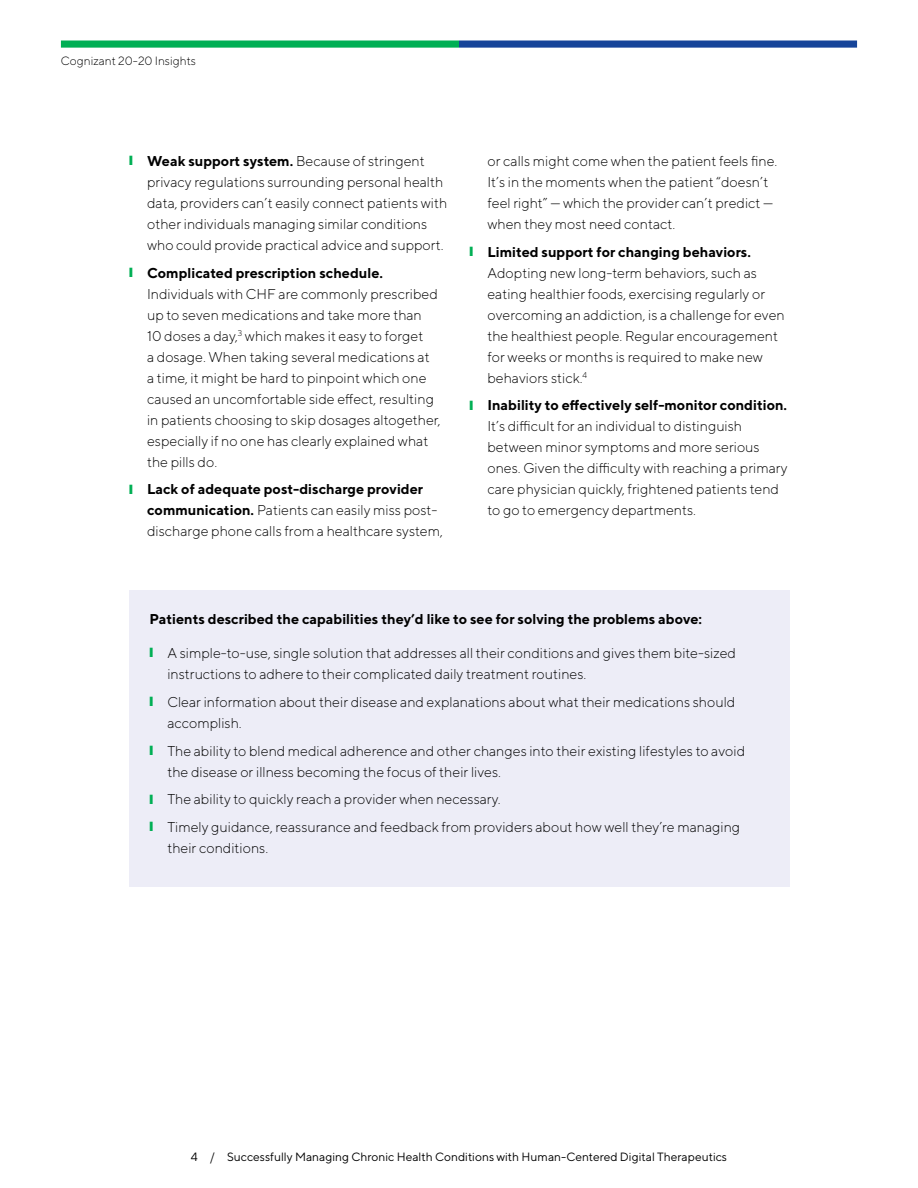
<style>
.page{position:relative;width:918px;height:1188px;background:#fff}
.page>*{position:absolute;margin:0;border:0;box-sizing:border-box;transform-origin:0 0}
.t1{font:300 14.25px/21px "TT Norms";color:#000}
.Executive_Summary_bo{font:700 14.25px "TT Norms";color:#000}
.Folio_Centered_8_10{font:12px "TT Norms";color:#000}
.Running_header_left{font:300 12px "TT Norms";color:#000}
.s1{color:#00af54}
.s2{font-weight:700}
</style>
<div class="page">
<div style="left:459px;top:40px;width:398px;height:8px;background:#164499"></div>
<div style="left:61px;top:40px;width:398px;height:8px;background:#00af54"></div>
<div style="left:129px;top:590px;width:660px;height:297px;background:#ededf7"></div>
<p class="Running_header_left" style="left:61px;top:53px;width:137px">Cognizant 20-20 Insights</p>
<p class="t1" style="left:147px;top:150px;width:302px;text-indent:-18px"><span class="s1">❙</span> <span class="s2">Weak support system.</span> Because of stringent privacy regulations surrounding personal health data, providers can’t easily connect patients with other individuals managing similar conditions who could provide practical advice and support.</p>
<p class="t1" style="left:147px;top:262px;width:295px;text-indent:-18px"><span class="s1">❙</span> <span class="s2">Complicated prescription schedule.<br></span>Individuals with CHF are commonly prescribed up to seven medications and take more than<br>10 doses a day,<sup>3</sup> which makes it easy to forget<br>a dosage. When taking several medications at<br>a time, it might be hard to pinpoint which one caused an uncomfortable side effect, resulting in patients choosing to skip dosages altogether, especially if no one has clearly explained what the pills do.</p>
<p class="t1" style="left:147px;top:479px;width:297px;text-indent:-18px"><span class="s1">❙</span> <span class="s2">Lack of adequate post-discharge provider communication.</span> Patients can easily miss post&shy;discharge phone calls from a healthcare system,</p>
<p class="t1" style="left:487px;top:150px;width:291px">or calls might come when the patient feels fine.<br>It’s in the moments when the patient “doesn’t feel right” — which the provider can’t predict — when they most need contact.</p>
<p class="t1" style="left:487px;top:241px;width:299px;text-indent:-18px"><span class="s1">❙</span> <span class="s2">Limited support for changing behaviors.<br></span>Adopting new long-term behaviors, such as eating healthier foods, exercising regularly or overcoming an addiction, is a challenge for even the healthiest people. Regular encouragement for weeks or months is required to make new behaviors stick.<sup>4</sup></p>
<p class="t1" style="left:487px;top:395px;width:302px;text-indent:-18px"><span class="s1">❙</span> <span class="s2">Inability to effectively self-monitor condition.<br></span>It’s difficult for an individual to distinguish between minor symptoms and more serious ones. Given the difficulty with reaching a primary care physician quickly, frightened patients tend to go to emergency departments.</p>
<p class="Executive_Summary_bo" style="left:149px;top:610px;width:554px">Patients described the capabilities they’d like to see for solving the problems above:</p>
<p class="t1" style="left:167px;top:642px;width:570px;text-indent:-18px"><span class="s1">❙</span> A simple-to-use, single solution that addresses all their conditions and gives them bite-sized instructions to adhere to their complicated daily treatment routines.</p>
<p class="t1" style="left:167px;top:691px;width:570px;text-indent:-18px"><span class="s1">❙</span> Clear information about their disease and explanations about what their medications should accomplish.</p>
<p class="t1" style="left:167px;top:740px;width:579px;text-indent:-18px"><span class="s1">❙</span> The ability to blend medical adherence and other changes into their existing lifestyles to avoid the disease or illness becoming the focus of their lives.</p>
<p class="t1" style="left:149px;top:789px;width:353px"><span class="s1">❙</span> The ability to quickly reach a provider when necessary.</p>
<p class="t1" style="left:167px;top:816px;width:574px;text-indent:-18px"><span class="s1">❙</span> Timely guidance, reassurance and feedback from providers about how well they’re managing their conditions.</p>
<p class="Folio_Centered_8_10" style="left:191px;top:1149px;width:538px">4 / Successfully Managing Chronic Health Conditions with Human-Centered Digital Therapeutics</p>
</div>
